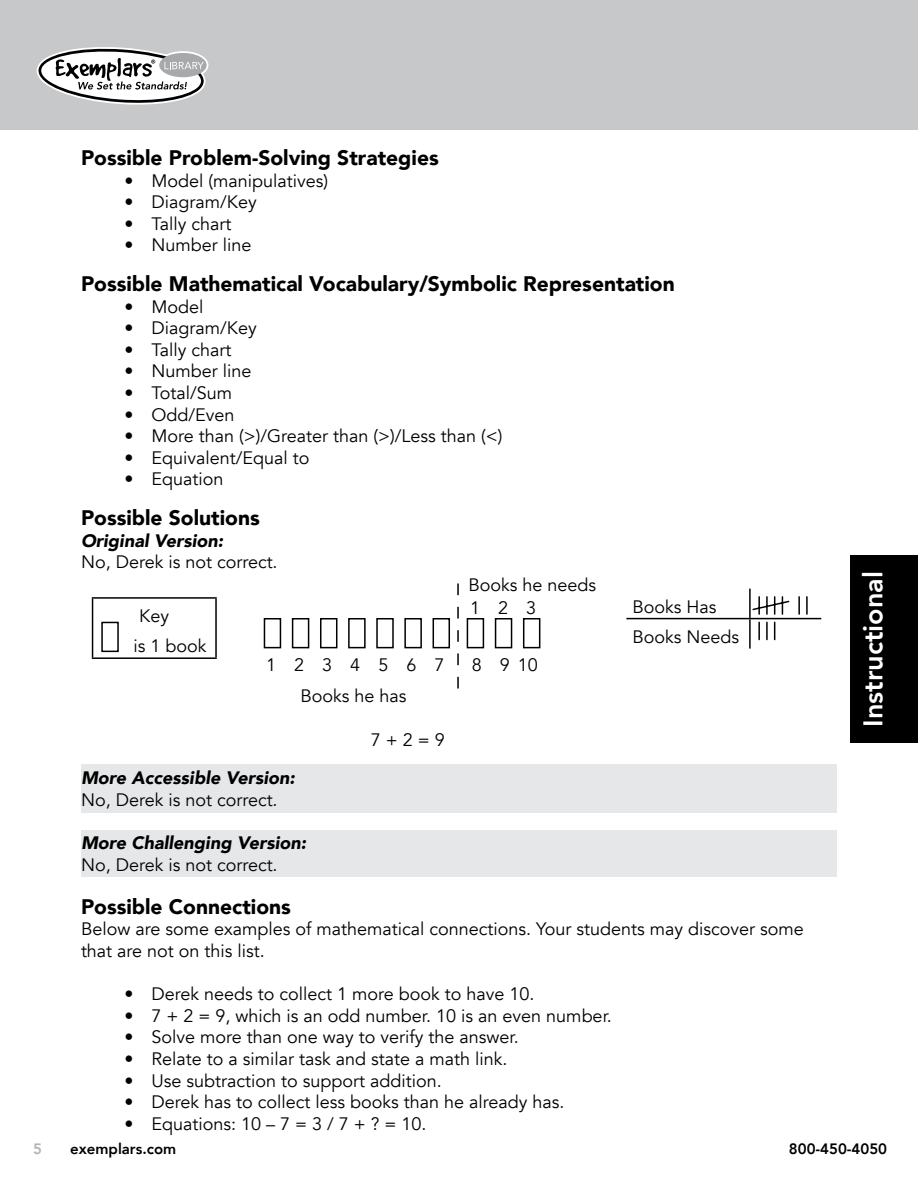
<style>
.page{position:relative;width:918px;height:1188px;background:#fff}
.page>*{position:absolute;margin:0;border:0;box-sizing:border-box;transform-origin:0 0}
.t1{font:800 27px "Avenir";color:#fff}
.t2{font:900 21px "Avenir";color:#000}
.t3{font:18px/30px "Avenir";color:#000}
.t4{font:italic 900 18px "Avenir";color:#000}
.t5{font:18px "Avenir";letter-spacing:1.005em;color:#000}
.t6{font:800 15px "Avenir";color:#000}
.t7{font:800 15px "Avenir";color:#b1b4b6}
</style>
<div class="page">
<div style="left:0;top:0;width:918px;height:129px;background:#c7c8ca"></div>
<div style="left:157px;top:51px;width:51px;height:28px;background:#fff;border-radius:50%"></div>
<svg style="left:36px;top:47px;width:171px;height:58px"></svg>
<div style="left:81px;top:764px;width:756px;height:49px;background:#e6e7e8"></div>
<div style="left:81px;top:830px;width:756px;height:47px;background:#e6e7e8"></div>
<hr style="left:92px;top:597px;width:125px;height:2px;background:#000">
<hr style="left:92px;top:599px;width:1px;height:58px;background:#000">
<hr style="left:215px;top:599px;width:2px;height:58px;background:#000">
<hr style="left:92px;top:657px;width:125px;height:2px;background:#000">
<div style="left:101px;top:622px;width:18px;height:30px;border:2px solid #000"></div>
<hr style="left:749px;top:589px;width:2px;height:29px;background:#000">
<hr style="left:626px;top:618px;width:124px;height:1px;background:#000">
<hr style="left:750px;top:618px;width:71px;height:1px;background:#000">
<hr style="left:749px;top:619px;width:2px;height:30px;background:#000">
<svg style="left:752px;top:596px;width:38px;height:19px"></svg>
<svg style="left:758px;top:622px;width:2px;height:18px"></svg>
<svg style="left:766px;top:622px;width:2px;height:18px"></svg>
<svg style="left:774px;top:622px;width:1px;height:18px"></svg>
<svg style="left:798px;top:597px;width:2px;height:17px"></svg>
<svg style="left:806px;top:597px;width:2px;height:17px"></svg>
<div style="left:264px;top:618px;width:17px;height:30px;border:2px solid #000"></div>
<div style="left:376px;top:618px;width:18px;height:30px;border:2px solid #000"></div>
<div style="left:320px;top:618px;width:17px;height:30px;border:2px solid #000"></div>
<div style="left:433px;top:618px;width:17px;height:30px;border:2px solid #000"></div>
<div style="left:495px;top:618px;width:17px;height:30px;border:2px solid #000"></div>
<div style="left:292px;top:618px;width:17px;height:30px;border:2px solid #000"></div>
<div style="left:404px;top:618px;width:18px;height:30px;border:2px solid #000"></div>
<div style="left:348px;top:618px;width:18px;height:30px;border:2px solid #000"></div>
<div style="left:467px;top:618px;width:17px;height:30px;border:2px solid #000"></div>
<div style="left:523px;top:618px;width:17px;height:30px;border:2px solid #000"></div>
<svg style="left:457px;top:584px;width:2px;height:104px"></svg>
<div style="left:850px;top:555px;width:68px;height:187px;background:#000"></div>
<p class="t2" style="left:81px;top:140px;width:359px">Possible Problem-Solving Strategies</p>
<p class="t3" style="left:124px;top:166px;width:205px">• Model (manipulatives)</p>
<p class="t3" style="left:124px;top:187px;width:134px">• Diagram/Key</p>
<p class="t3" style="left:124px;top:209px;width:108px">• Tally chart</p>
<p class="t3" style="left:124px;top:231px;width:128px">• Number line</p>
<p class="t2" style="left:81px;top:266px;width:595px">Possible Mathematical Vocabulary/Symbolic Representation</p>
<p class="t3" style="left:124px;top:292px;width:81px">• Model</p>
<p class="t3" style="left:124px;top:313px;width:134px">• Diagram/Key</p>
<p class="t3" style="left:124px;top:335px;width:108px">• Tally chart</p>
<p class="t3" style="left:124px;top:357px;width:128px">• Number line</p>
<p class="t3" style="left:124px;top:378px;width:109px">• Total/Sum</p>
<p class="t3" style="left:124px;top:400px;width:112px">• Odd/Even</p>
<p class="t3" style="left:124px;top:421px;width:380px">• More than (&gt;)/Greater than (&gt;)/Less than (&lt;)</p>
<p class="t3" style="left:124px;top:443px;width:186px">• Equivalent/Equal to</p>
<p class="t3" style="left:124px;top:465px;width:100px">• Equation</p>
<p class="t2" style="left:81px;top:500px;width:180px">Possible Solutions</p>
<p class="t4" style="left:81px;top:525px;width:144px">Original Version:</p>
<p class="t3" style="left:81px;top:547px;width:198px">No, Derek is not correct.</p>
<p class="t3" style="left:469px;top:570px;width:129px">Books he needs</p>
<h1 class="t1" style="left:849px;top:727px;width:157px;rotate:-90deg">Instructional</h1>
<p class="t3" style="left:134px;top:601px;width:75px;text-indent:6px">Key<br>is 1 book</p>
<p class="t3" style="left:632px;top:592px;width:108px">Books Has<br>Books Needs</p>
<p class="t3" style="left:470px;top:593px;width:68px">123</p>
<p class="t5" style="left:266px;top:654px;width:180px">1234567</p>
<p class="t3" style="left:472px;top:650px;width:68px">8 910</p>
<p class="t3" style="left:301px;top:681px;width:108px">Books he has</p>
<p class="t3" style="left:371px;top:725px;width:76px">7 + 2 = 9</p>
<p class="t4" style="left:81px;top:763px;width:215px">More Accessible Version:</p>
<p class="t3" style="left:81px;top:785px;width:198px">No, Derek is not correct.</p>
<p class="t4" style="left:81px;top:828px;width:226px">More Challenging Version:</p>
<p class="t3" style="left:81px;top:850px;width:198px">No, Derek is not correct.</p>
<p class="t2" style="left:81px;top:888px;width:211px">Possible Connections</p>
<p class="t3" style="left:81px;top:919px;width:724px;line-height:21.6px">Below are some examples of mathematical connections. Your students may discover some that are not on this list.</p>
<p class="t3" style="left:125px;top:979px;width:412px">• Derek needs to collect 1 more book to have 10.</p>
<p class="t3" style="left:125px;top:1001px;width:489px">• 7 + 2 = 9, which is an odd number. 10 is an even number.</p>
<p class="t3" style="left:125px;top:1023px;width:396px">• Solve more than one way to verify the answer.</p>
<p class="t3" style="left:125px;top:1044px;width:384px">• Relate to a similar task and state a math link.</p>
<p class="t3" style="left:125px;top:1066px;width:319px">• Use subtraction to support addition.</p>
<p class="t3" style="left:125px;top:1087px;width:442px">• Derek has to collect less books than he already has.</p>
<p class="t3" style="left:125px;top:1109px;width:304px">• Equations: 10 – 7 = 3 / 7 + ? = 10.</p>
<p class="t7" style="left:33px;top:1135px;width:10px">5</p>
<p class="t6" style="left:70px;top:1135px;width:108px">exemplars.com</p>
<p class="t6" style="left:789px;top:1135px;width:100px">800-450-4050</p>
</div>
